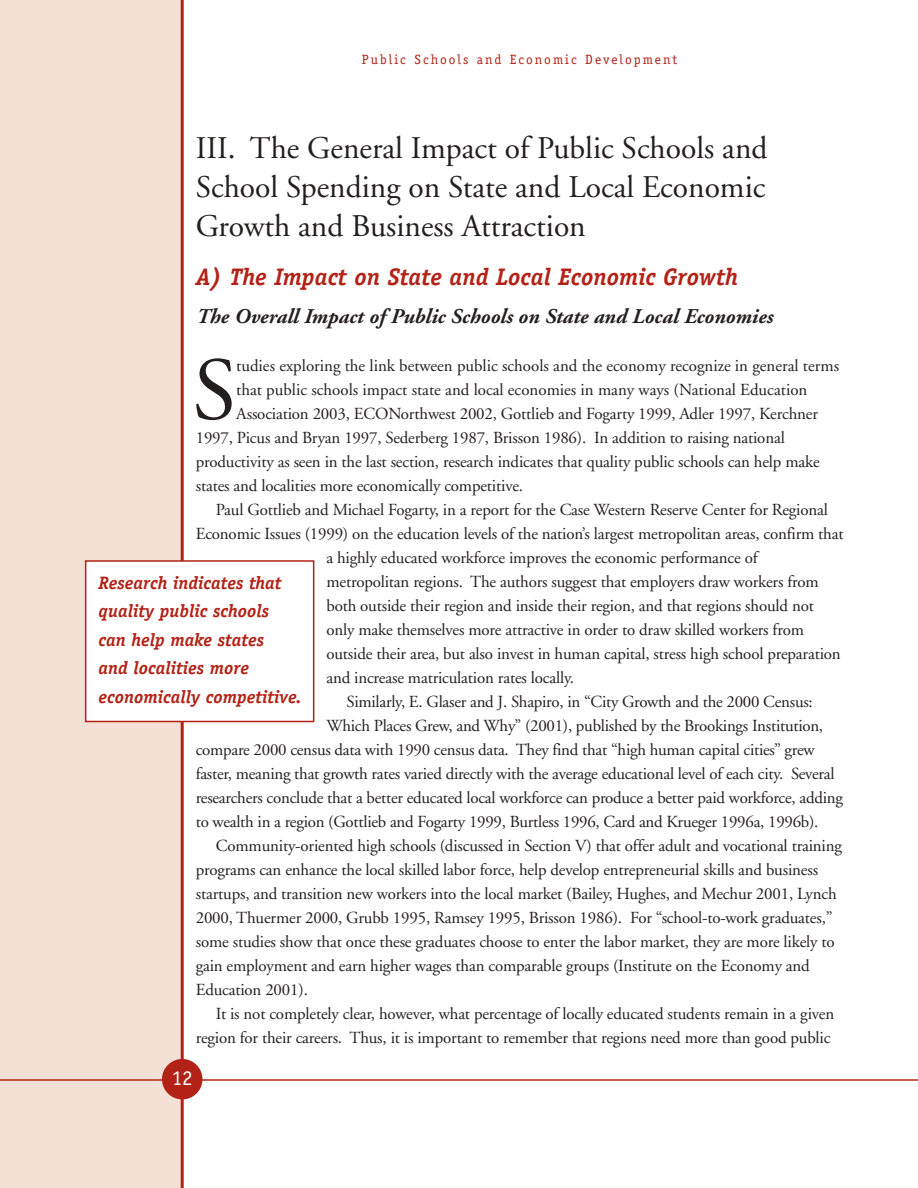
<style>
.page{position:relative;width:918px;height:1188px;background:#fff}
.page>*{position:absolute;margin:0;border:0;box-sizing:border-box;transform-origin:0 0}
.t1{font:89.25px "Adobe Garamond";color:#231f1f}
.t2{font:31.5px/39px "Adobe Garamond";color:#231f1f;text-align:justify}
.t3{font:italic 700 24px "Officina Serif";color:#b32216}
.t4{font:italic 700 21px "Adobe Garamond";color:#231f1f}
.t5{font:21px "Officina Serif";color:#fff}
.t6{font:italic 700 18px/28.5px "Officina Serif";color:#b32216}
.t7{font:16.8px "Adobe Garamond";letter-spacing:-.01em;color:#231f1f}
.t8{font:13.5px "Officina Serif";letter-spacing:.15em;color:#b32216}
</style>
<div class="page">
<div style="left:0;top:0;width:182px;height:1188px;background:#f5e0d6"></div>
<div style="left:162px;top:1059px;width:40px;height:40px;background:#b32216;border-radius:50%"></div>
<hr style="left:181px;top:0;width:3px;height:1188px;background:#b32216">
<hr style="left:0;top:1079px;width:918px;height:2px;background:#b32216">
<div style="left:86px;top:561px;width:228px;height:161px;background:#fff"></div>
<div style="left:85px;top:560px;width:229px;height:162px;border:2px solid #b32216"></div>
<p class="t8" style="left:362px;top:54px;width:317px">Public Schools and Economic Development</p>
<h2 class="t2" style="left:196px;top:131px;width:573px">III. The General Impact of Public Schools and School Spending on State and Local Economic Growth and Business Attraction</h2>
<h3 class="t3" style="left:196px;top:268px;width:544px">A) The Impact on State and Local Economic Growth</h3>
<p class="t4" style="left:196px;top:308px;width:578px">The Overall Impact of Public Schools on State and Local Economies</p>
<h1 class="t1" style="left:193px;top:354px;width:45px">S</h1>
<p class="t7" style="left:236px;top:359px;width:604px">tudies exploring the link between public schools and the economy recognize in general terms</p>
<p class="t7" style="left:236px;top:383px;width:573px">that public schools impact state and local economies in many ways (National Education</p>
<p class="t7" style="left:236px;top:407px;width:583px">Association 2003, ECONorthwest 2002, Gottlieb and Fogarty 1999, Adler 1997, Kerchner</p>
<p class="t7" style="left:196px;top:431px;width:591px">1997, Picus and Bryan 1997, Sederberg 1987, Brisson 1986). In addition to raising national</p>
<p class="t7" style="left:196px;top:455px;width:626px">productivity as seen in the last section, research indicates that quality public schools can help make</p>
<p class="t7" style="left:196px;top:479px;width:329px">states and localities more economically competitive.</p>
<p class="t7" style="left:216px;top:503px;width:614px">Paul Gottlieb and Michael Fogarty, in a report for the Case Western Reserve Center for Regional</p>
<p class="t7" style="left:196px;top:527px;width:649px">Economic Issues (1999) on the education levels of the nation’s largest metropolitan areas, confirm that</p>
<p class="t7" style="left:326px;top:551px;width:433px">a highly educated workforce improves the economic performance of</p>
<p class="t7" style="left:326px;top:575px;width:494px">metropolitan regions. The authors suggest that employers draw workers from</p>
<p class="t7" style="left:326px;top:599px;width:489px">both outside their region and inside their region, and that regions should not</p>
<p class="t7" style="left:326px;top:623px;width:479px">only make themselves more attractive in order to draw skilled workers from</p>
<p class="t7" style="left:326px;top:647px;width:516px">outside their area, but also invest in human capital, stress high school preparation</p>
<p class="t7" style="left:326px;top:671px;width:249px">and increase matriculation rates locally.</p>
<p class="t7" style="left:347px;top:695px;width:468px">Similarly, E. Glaser and J. Shapiro, in “City Growth and the 2000 Census:</p>
<p class="t7" style="left:326px;top:719px;width:498px">Which Places Grew, and Why” (2001), published by the Brookings Institution,</p>
<p class="t7" style="left:196px;top:743px;width:620px">compare 2000 census data with 1990 census data. They find that “high human capital cities” grew</p>
<p class="t7" style="left:196px;top:767px;width:640px">faster, meaning that growth rates varied directly with the average educational level of each city. Several</p>
<p class="t7" style="left:196px;top:791px;width:649px">researchers conclude that a better educated local workforce can produce a better paid workforce, adding</p>
<p class="t7" style="left:196px;top:815px;width:624px">to wealth in a region (Gottlieb and Fogarty 1999, Burtless 1996, Card and Krueger 1996a, 1996b).</p>
<p class="t7" style="left:216px;top:839px;width:628px">Community-oriented high schools (discussed in Section V) that offer adult and vocational training</p>
<p class="t7" style="left:196px;top:863px;width:624px">programs can enhance the local skilled labor force, help develop entrepreneurial skills and business</p>
<p class="t7" style="left:196px;top:887px;width:642px">startups, and transition new workers into the local market (Bailey, Hughes, and Mechur 2001, Lynch</p>
<p class="t7" style="left:196px;top:911px;width:638px">2000, Thuermer 2000, Grubb 1995, Ramsey 1995, Brisson 1986). For “school-to-work graduates,”</p>
<p class="t7" style="left:196px;top:935px;width:640px">some studies show that once these graduates choose to enter the labor market, they are more likely to</p>
<p class="t7" style="left:196px;top:959px;width:616px">gain employment and earn higher wages than comparable groups (Institute on the Economy and</p>
<p class="t7" style="left:196px;top:983px;width:114px">Education 2001).</p>
<p class="t7" style="left:216px;top:1007px;width:620px">It is not completely clear, however, what percentage of locally educated students remain in a given</p>
<p class="t7" style="left:196px;top:1031px;width:636px">region for their careers. Thus, it is important to remember that regions need more than good public</p>
<p class="t6" style="left:98px;top:570px;width:205px">Research indicates that quality public schools<br>can help make states<br>and localities more economically competitive.</p>
<p class="t5" style="left:172px;top:1070px;width:22px">12</p>
</div>
